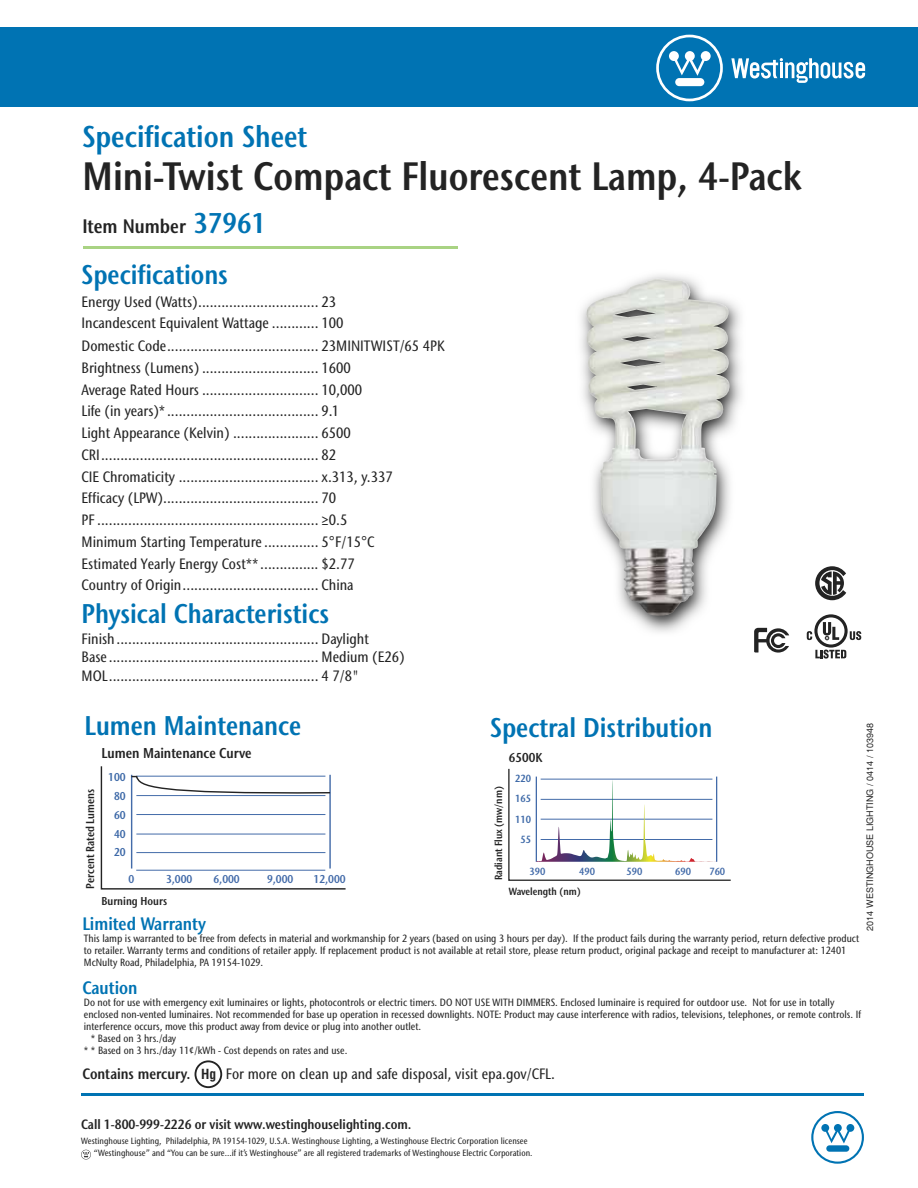
<style>
.page{position:relative;width:918px;height:1188px;background:#fff}
.page>*{position:absolute;margin:0;border:0;box-sizing:border-box;transform-origin:0 0}
.t1{font:600 condensed 39.45px "Stone Sans IIITC Std";color:#232323}
.t2{font:600 condensed 30px "Stone Sans IIITC Std";color:#0073b3}
.t3{font:600 condensed 27px "Stone Sans IIITC Std";color:#0073b3}
.t4{font:600 condensed 19.5px "Stone Sans IIITC Std";color:#232323}
.t5{font:600 condensed 18px "Stone Sans IIITC Std";color:#0073b3}
.t6{font:500 condensed 15px/21.8px "Stone Sans IIITC Std";color:#232323}
.t7{font:600 condensed 14.25px "Stone Sans IIITC Std";color:#232323}
.t8{font:600 condensed 13.5px "Stone Sans IIITC Std";color:#232323}
.t9{font:600 condensed 12.9px "Stone Sans IIITC Std";color:#232323}
.t10{font:600 condensed 11.4px "Stone Sans IIITC Std";color:#232323}
.t11{font:600 condensed 11.4px "Stone Sans IIITC Std";color:#436ba9}
.t12{font:600 condensed 11.4px/18.8px "Stone Sans IIITC Std";color:#3c68a7;text-align:center}
.t13{font:500 condensed 10.5px/12px "Stone Sans IIITC Std";color:#232323}
.t14{font:600 condensed 10.35px "Stone Sans IIITC Std";color:#232323}
.t15{font:600 condensed 10.35px "Stone Sans IIITC Std";color:#436ba9}
.t16{font:600 condensed 10.35px/20.1px "Stone Sans IIITC Std";color:#3c68a7;text-align:center}
.t17{font:500 condensed 9px/12px "Stone Sans IIITC Std";color:#232323}
.t18{font:9px "Helvetica";color:#232323}
.s1{font-size:28.5px;color:#0073b3}
.s2{font-weight:600}
.s3{font-family:"Helvetica";font-weight:700;font-size:13.65px}
</style>
<div class="page">
<svg style="left:815px;top:566px;width:31px;height:34px"></svg>
<div style="left:0;top:27px;width:918px;height:80px;background:#0073b3"></div>
<svg style="left:656px;top:35px;width:67px;height:66px"></svg>
<svg style="left:731px;top:58px;width:134px;height:25px"></svg>
<img style="left:581px;top:275px;width:161px;height:357px">
<img style="left:586px;top:280px;width:145px;height:336px">
<hr style="left:83px;top:246px;width:374px;height:3px;background:#a9d383">
<svg style="left:81px;top:1150px;width:10px;height:10px"></svg>
<hr style="left:81px;top:1093px;width:783px;height:3px;background:#0073b3">
<svg style="left:811px;top:1111px;width:53px;height:53px"></svg>
<div style="left:195px;top:1060px;width:27px;height:28px;border:2px solid #232323;border-radius:50%"></div>
<svg style="left:807px;top:614px;width:54px;height:45px"></svg>
<svg style="left:100px;top:766px;width:246px;height:124px"></svg>
<hr style="left:136px;top:870px;width:189px;height:1px;background:#436ba9">
<svg style="left:508px;top:768px;width:223px;height:113px"></svg>
<svg style="left:754px;top:628px;width:35px;height:25px"></svg>
<h2 class="t2" style="left:82px;top:118px;width:226px">Specification Sheet</h2>
<h1 class="t1" style="left:83px;top:152px;width:721px">Mini-Twist Compact Fluorescent Lamp, 4-Pack</h1>
<h3 class="t4" style="left:82px;top:214px;width:185px">Item Number <span class="s1">37961</span></h3>
<h3 class="t3" style="left:82px;top:257px;width:148px">Specifications</h3>
<p class="t6" style="left:82px;top:291px;width:263px;line-height:21px">Energy Used (Watts) ............................... 23<br>Incandescent Equivalent Wattage ............ 100</p>
<p class="t6" style="left:82px;top:335px;width:365px">Domestic Code ....................................... 23MINITWIST/65 4PK Brightness (Lumens) .............................. 1600<br>Average Rated Hours .............................. 10,000<br>Life (in years)* ....................................... 9.1<br>Light Appearance (Kelvin) ...................... 6500<br>CRI ........................................................ 82<br>CIE Chromaticity .................................... x.313, y.337<br>Efficacy (LPW) ........................................ 70<br>PF ......................................................... ≥0.5<br>Minimum Starting Temperature .............. 5°F/15°C<br>Estimated Yearly Energy Cost** ............... $2.77<br>Country of Origin ................................... China</p>
<h3 class="t3" style="left:82px;top:596px;width:249px">Physical Characteristics</h3>
<p class="t6" style="left:82px;top:630px;width:324px;line-height:18.3px">Finish .................................................... Daylight<br>Base ...................................................... Medium (E26)<br>MOL ...................................................... 4 7/8"</p>
<h3 class="t3" style="left:84px;top:709px;width:219px">Lumen Maintenance</h3>
<h3 class="t3" style="left:490px;top:710px;width:224px">Spectral Distribution</h3>
<p class="t18" style="left:865px;top:931px;width:210px;rotate:-90deg">2014 WESTINGHOUSE LIGHTING / 0414 / 103948</p>
<p class="t7" style="left:101px;top:744px;width:152px">Lumen Maintenance Curve</p>
<p class="t9" style="left:509px;top:749px;width:35px">6500K</p>
<p class="t12" style="left:108px;top:768px;width:19px">100<br>80<br>60<br>40<br>20</p>
<p class="t16" style="left:515px;top:769px;width:17px">220<br>165<br>110<br>55</p>
<p class="t14" style="left:492px;top:880px;width:95px;rotate:-90deg">Radiant Flux (mw/nm)</p>
<p class="t10" style="left:83px;top:889px;width:101px;rotate:-90deg">Percent Rated Lumens</p>
<p class="t15" style="left:530px;top:865px;width:17px">390</p>
<p class="t15" style="left:579px;top:865px;width:17px">490</p>
<p class="t15" style="left:627px;top:865px;width:17px">590</p>
<p class="t15" style="left:675px;top:865px;width:17px">690</p>
<p class="t15" style="left:709px;top:865px;width:17px">760</p>
<p class="t11" style="left:129px;top:872px;width:7px">0</p>
<p class="t11" style="left:166px;top:872px;width:28px">3,000</p>
<p class="t11" style="left:213px;top:872px;width:28px">6,000</p>
<p class="t11" style="left:267px;top:872px;width:28px">9,000</p>
<p class="t11" style="left:314px;top:872px;width:34px">12,000</p>
<p class="t14" style="left:509px;top:885px;width:73px">Wavelength (nm)</p>
<p class="t10" style="left:101px;top:894px;width:67px">Burning Hours</p>
<p class="t5" style="left:82px;top:912px;width:125px">Limited Warranty</p>
<p class="t13" style="left:84px;top:932px;width:777px">This lamp is warranted to be free from defects in material and workmanship for 2 years (based on using 3 hours per day). If the product fails during the warranty period, return defective product to retailer. Warranty terms and conditions of retailer apply. If replacement product is not available at retail store, please return product, original package and receipt to manufacturer at: 12401<br>McNulty Road, Philadelphia, PA 19154-1029.</p>
<p class="t5" style="left:82px;top:976px;width:57px">Caution</p>
<p class="t13" style="left:84px;top:996px;width:752px">Do not for use with emergency exit luminaires or lights, photocontrols or electric timers. DO NOT USE WITH DIMMERS. Enclosed luminaire is required for outdoor use. Not for use in totally</p>
<p class="t13" style="left:84px;top:1008px;width:779px">enclosed non-vented luminaires. Not recommended for base up operation in recessed downlights. NOTE: Product may cause interference with radios, televisions, telephones, or remote controls. If</p>
<p class="t13" style="left:84px;top:1020px;width:339px">interference occurs, move this product away from device or plug into another outlet.</p>
<p class="t13" style="left:91px;top:1032px;width:87px">* Based on 3 hrs./day</p>
<p class="t13" style="left:84px;top:1044px;width:265px">* * Based on 3 hrs./day 11¢/kWh - Cost depends on rates and use.</p>
<p class="t6" style="left:82px;top:1063px;width:474px"><span class="s2">Contains mercury.</span> <span class="s3">Hg</span> For more on clean up and safe disposal, visit epa.gov/CFL.</p>
<p class="t8" style="left:81px;top:1116px;width:332px">Call 1-800-999-2226 or visit www.westinghouselighting.com.</p>
<p class="t17" style="left:94px;top:1135px;width:440px;text-indent:-13px">Westinghouse Lighting, Philadelphia, PA 19154-1029, U.S.A. Westinghouse Lighting, a Westinghouse Electric Corporation licensee “Westinghouse” and “You can be sure...if it’s Westinghouse” are all registered trademarks of Westinghouse Electric Corporation.</p>
</div>
